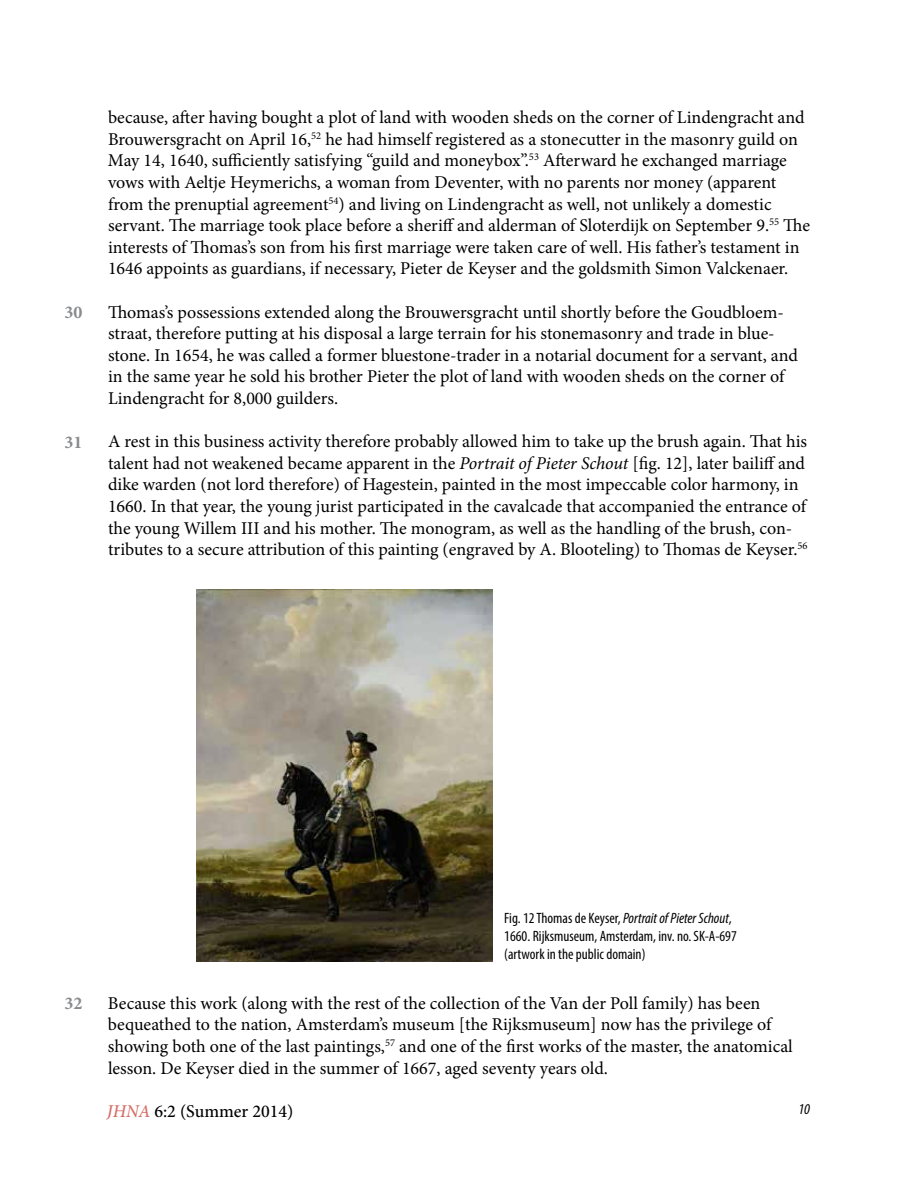
<style>
.page{position:relative;width:918px;height:1188px;background:#fff}
.page>*{position:absolute;margin:0;border:0;box-sizing:border-box;transform-origin:0 0}
.t1{font:18px/21.6px "Minion Pro";letter-spacing:-.005em;color:#000}
.t2{font:500 18px "Minion Pro";color:#000}
.t3{font:700 18px "Minion Pro";color:#888a8c}
.t4{font:condensed 15px/18px "Myriad Pro";color:#000}
.t5{font:italic condensed 15px "Myriad Pro";color:#000}
.s1{font-style:italic}
.s2{font-style:italic;color:#d46c62}
</style>
<div class="page">
<img style="left:197px;top:589px;width:295px;height:372px">
<p class="t3" style="left:64px;top:299px;width:19px">30</p>
<p class="t3" style="left:64px;top:429px;width:19px">31</p>
<p class="t1" style="left:108px;top:107px;width:704px">because, after having bought a plot of land with wooden sheds on the corner of Lindengracht and Brouwersgracht on April 16,<sup>52</sup> he had himself registered as a stonecutter in the masonry guild on May 14, 1640, sufficiently satisfying “guild and moneybox”.<sup>53</sup> Afterward he exchanged marriage vows with Aeltje Heymerichs, a woman from Deventer, with no parents nor money (apparent from the prenuptial agreement<sup>54</sup>) and living on Lindengracht as well, not unlikely a domestic servant. The marriage took place before a sheriff and alderman of Sloterdijk on September 9.<sup>55</sup> The interests of Thomas’s son from his first marriage were taken care of well. His father’s testament in 1646 appoints as guardians, if necessary, Pieter de Keyser and the goldsmith Simon Valckenaer.</p>
<p class="t1" style="left:108px;top:301px;width:691px">Thomas’s possessions extended along the Brouwersgracht until shortly before the Goudbloem&shy;straat, therefore putting at his disposal a large terrain for his stonemasonry and trade in blue&shy;stone. In 1654, he was called a former bluestone-trader in a notarial document for a servant, and in the same year he sold his brother Pieter the plot of land with wooden sheds on the corner of Lindengracht for 8,000 guilders.</p>
<p class="t1" style="left:108px;top:431px;width:701px">A rest in this business activity therefore probably allowed him to take up the brush again. That his talent had not weakened became apparent in the <span class="s1">Portrait of Pieter Schout</span> [fig. 12], later bailiff and dike warden (not lord therefore) of Hagestein, painted in the most impeccable color harmony, in 1660. In that year, the young jurist participated in the cavalcade that accompanied the entrance of the young Willem III and his mother. The monogram, as well as the handling of the brush, con&shy;tributes to a secure attribution of this painting (engraved by A. Blooteling) to Thomas de Keyser.<sup>56</sup></p>
<p class="t3" style="left:64px;top:991px;width:19px">32</p>
<p class="t4" style="left:504px;top:909px;width:234px">Fig. 12 Thomas de Keyser, <span class="s1">Portrait of Pieter Schout</span>,<br>1660. Rijksmuseum, Amsterdam, inv. no. SK-A-697 (artwork in the public domain)</p>
<p class="t1" style="left:108px;top:992px;width:686px">Because this work (along with the rest of the collection of the Van der Poll family) has been bequeathed to the nation, Amsterdam’s museum [the Rijksmuseum] now has the privilege of showing both one of the last paintings,<sup>57</sup> and one of the first works of the master, the anatomical lesson. De Keyser died in the summer of 1667, aged seventy years old.</p>
<p class="t2" style="left:107px;top:1099px;width:188px"><span class="s2">JHNA</span> 6:2 (Summer 2014)</p>
<p class="t5" style="left:798px;top:1100px;width:13px">10</p>
</div>
